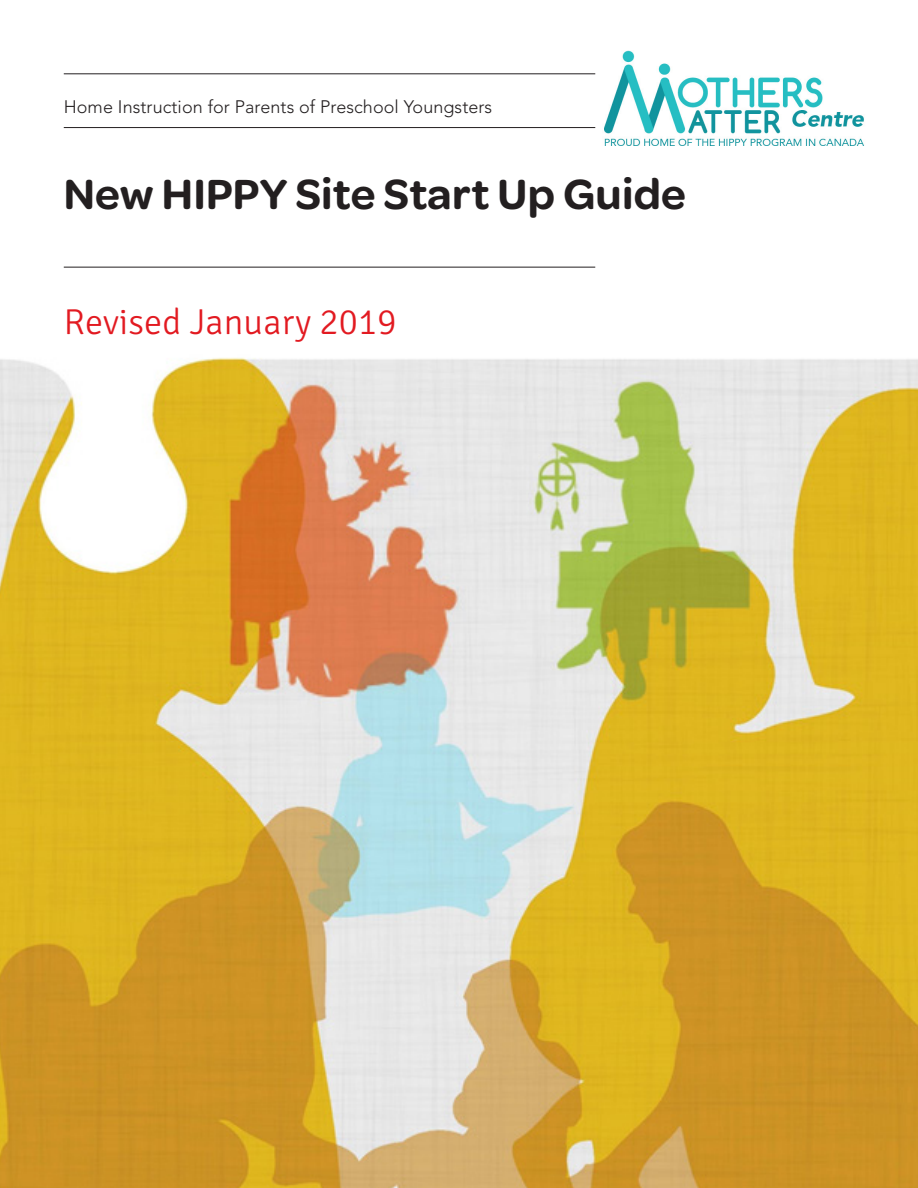
<style>
.page{position:relative;width:918px;height:1188px;background:#fff}
.page>*{position:absolute;margin:0;border:0;box-sizing:border-box;transform-origin:0 0}
.t1{font:600 45px "Omnes";letter-spacing:.005em;color:#231f20}
.t2{font:300 36px "Signika Negative";letter-spacing:.005em;color:#e21a21}
.t3{font:300 18px "Avenir LT Std";letter-spacing:.005em;color:#231f20}
</style>
<div class="page">
<hr style="left:64px;top:73px;width:531px;height:1px;background:#231f20">
<hr style="left:64px;top:127px;width:531px;height:1px;background:#231f20">
<hr style="left:64px;top:267px;width:531px;height:1px;background:#231f20">
<img style="left:0;top:357px;width:918px;height:831px">
<img style="left:604px;top:50px;width:260px;height:96px">
<p class="t3" style="left:64px;top:96px;width:430px">Home Instruction for Parents of Preschool Youngsters</p>
<p class="t1" style="left:64px;top:162px;width:624px">New HIPPY Site Start Up Guide</p>
<p class="t2" style="left:64px;top:302px;width:334px">Revised January 2019</p>
</div>
